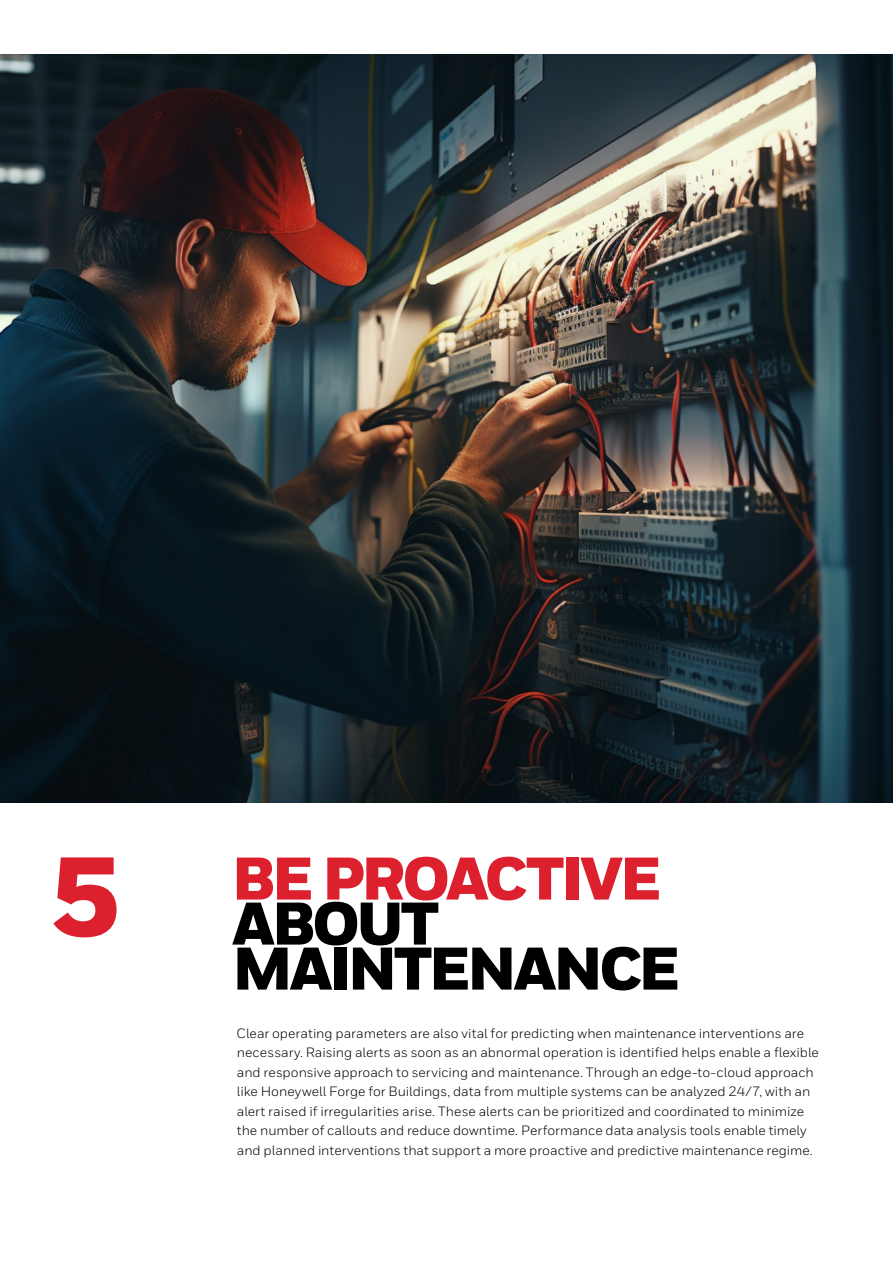
<style>
.page{position:relative;width:893px;height:1263px;background:#fff}
.page>*{position:absolute;margin:0;border:0;box-sizing:border-box;transform-origin:0 0}
.t1{font:900 111.9px "Honeywell Sans";color:#dc202e}
.t2{font:900 60px/45px "Honeywell Sans";letter-spacing:-.055em;color:#000}
.t3{font:900 60px "Honeywell Sans";letter-spacing:-.055em;color:#dc202e}
.t4{font:13.5px/19.5px "Honeywell Sans";color:#000}
</style>
<div class="page">
<img style="left:0;top:54px;width:893px;height:748px">
<h1 class="t1" style="left:50px;top:828px;width:71px">5</h1>
<h2 class="t3" style="left:232px;top:842px;width:431px">BE PROACTIVE</h2>
<h2 class="t2" style="left:232px;top:904px;width:450px">ABOUT<br>MAINTENANCE</h2>
<p class="t4" style="left:237px;top:1023px;width:584px">Clear operating parameters are also vital for predicting when maintenance interventions are necessary. Raising alerts as soon as an abnormal operation is identified helps enable a flexible and responsive approach to servicing and maintenance. Through an edge-to-cloud approach like Honeywell Forge for Buildings, data from multiple systems can be analyzed 24/7, with an alert raised if irregularities arise. These alerts can be prioritized and coordinated to minimize the number of callouts and reduce downtime. Performance data analysis tools enable timely and planned interventions that support a more proactive and predictive maintenance regime.</p>
</div>
